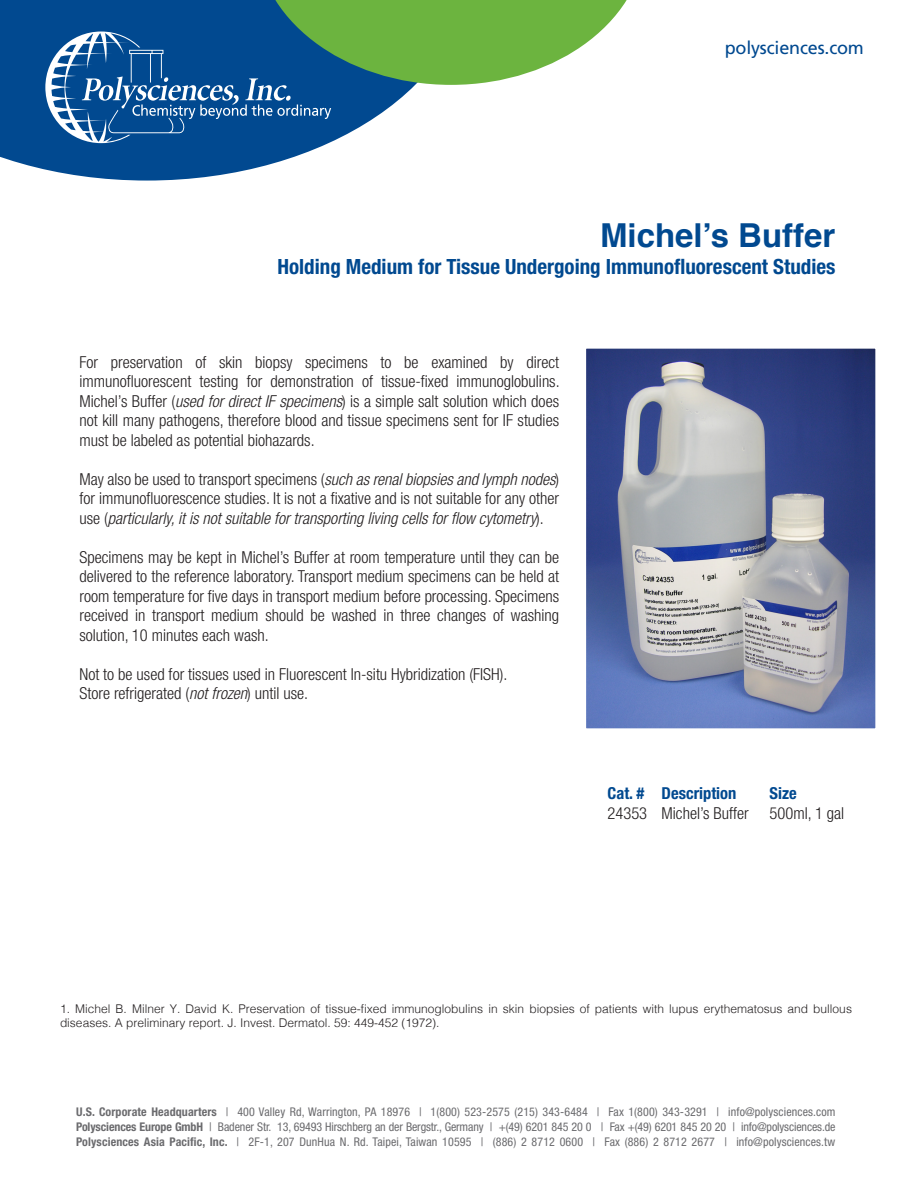
<style>
.page{position:relative;width:918px;height:1188px;background:#fff}
.page>*{position:absolute;margin:0;border:0;box-sizing:border-box;transform-origin:0 0}
.t1{font:700 33px "Helvetica";color:#014990}
.t2{font:700 condensed 21px "Helvetica Neue";color:#014990}
.t3{font:18px "Frutiger";letter-spacing:-.01em;color:#014990}
.t4{font:300 condensed 16.5px/19.5px "Helvetica Neue";color:#231f20;text-align:justify}
.t5{font:700 condensed 16.5px "Helvetica Neue";color:#014990}
.t6{font:condensed 12px "Helvetica Neue";letter-spacing:.01em;color:#6b6b6e}
.t7{font:300 12px/14.4px "Helvetica";color:#231f20}
.t8{font:condensed 12px "Helvetica Neue";letter-spacing:-.01em;color:#6b6b6e}
.s1{font-style:italic}
.s2{font-weight:700}
</style>
<div class="page">
<svg style="left:0;top:0;width:329px;height:181px;fill:#014990"></svg>
<svg style="left:45px;top:0;width:582px;height:143px"></svg>
<img style="left:587px;top:349px;width:288px;height:378px">
<div style="left:584px;top:346px;width:294px;height:384px;border:2px solid #fff"></div>
<p class="t3" style="left:725px;top:37px;width:141px">polysciences.com</p>
<p class="t1" style="left:600px;top:209px;width:237px">Michel’s Buffer</p>
<p class="t2" style="left:278px;top:254px;width:559px">Holding Medium for Tissue Undergoing Immunofluorescent Studies</p>
<p class="t4" style="left:80px;top:352px;width:482px">For preservation of skin biopsy specimens to be examined by direct immunofluorescent testing for demonstration of tissue-fixed immunoglobulins.<br>Michel’s Buffer (<span class="s1">used for direct IF specimens</span>) is a simple salt solution which does not kill many pathogens, therefore blood and tissue specimens sent for IF studies must be labeled as potential biohazards.</p>
<p class="t4" style="left:80px;top:469px;width:481px">May also be used to transport specimens (<span class="s1">such as renal biopsies and lymph nodes</span>) for immunofluorescence studies. It is not a fixative and is not suitable for any other use (<span class="s1">particularly, it is not suitable for transporting living cells for flow cytometry</span>).</p>
<p class="t4" style="left:80px;top:547px;width:481px">Specimens may be kept in Michel’s Buffer at room temperature until they can be delivered to the reference laboratory. Transport medium specimens can be held at room temperature for five days in transport medium before processing. Specimens received in transport medium should be washed in three changes of washing solution, 10 minutes each wash.</p>
<p class="t4" style="left:80px;top:664px;width:429px">Not to be used for tissues used in Fluorescent In-situ Hybridization (FISH).</p>
<p class="t4" style="left:80px;top:684px;width:230px">Store refrigerated (<span class="s1">not frozen</span>) until use.</p>
<p class="t5" style="left:608px;top:783px;width:130px">Cat. # Description</p>
<p class="t5" style="left:770px;top:783px;width:29px">Size</p>
<p class="t4" style="left:608px;top:803px;width:143px">24353 Michel’s Buffer</p>
<p class="t4" style="left:770px;top:803px;width:76px">500ml, 1 gal</p>
<p class="t7" style="left:60px;top:1000px;width:793px">1. Michel B. Milner Y. David K. Preservation of tissue-fixed immunoglobulins in skin biopsies of patients with lupus erythematosus and bullous diseases. A preliminary report. J. Invest. Dermatol. 59: 449-452 (1972).</p>
<p class="t6" style="left:76px;top:1105px;width:761px"><span class="s2">U.S. Corporate Headquarters</span> | 400 Valley Rd, Warrington, PA 18976 | 1(800) 523-2575 (215) 343-6484 | Fax 1(800) 343-3291 | info@polysciences.com</p>
<p class="t8" style="left:76px;top:1120px;width:761px"><span class="s2">Polysciences Europe GmbH</span> | Badener Str. 13, 69493 Hirschberg an der Bergstr., Germany | +(49) 6201 845 20 0 | Fax +(49) 6201 845 20 20 | info@polysciences.de</p>
<p class="t6" style="left:76px;top:1135px;width:761px"><span class="s2">Polysciences Asia Pacific, Inc.</span> | 2F-1, 207 DunHua N. Rd. Taipei, Taiwan 10595 | (886) 2 8712 0600 | Fax (886) 2 8712 2677 | info@polysciences.tw</p>
</div>
